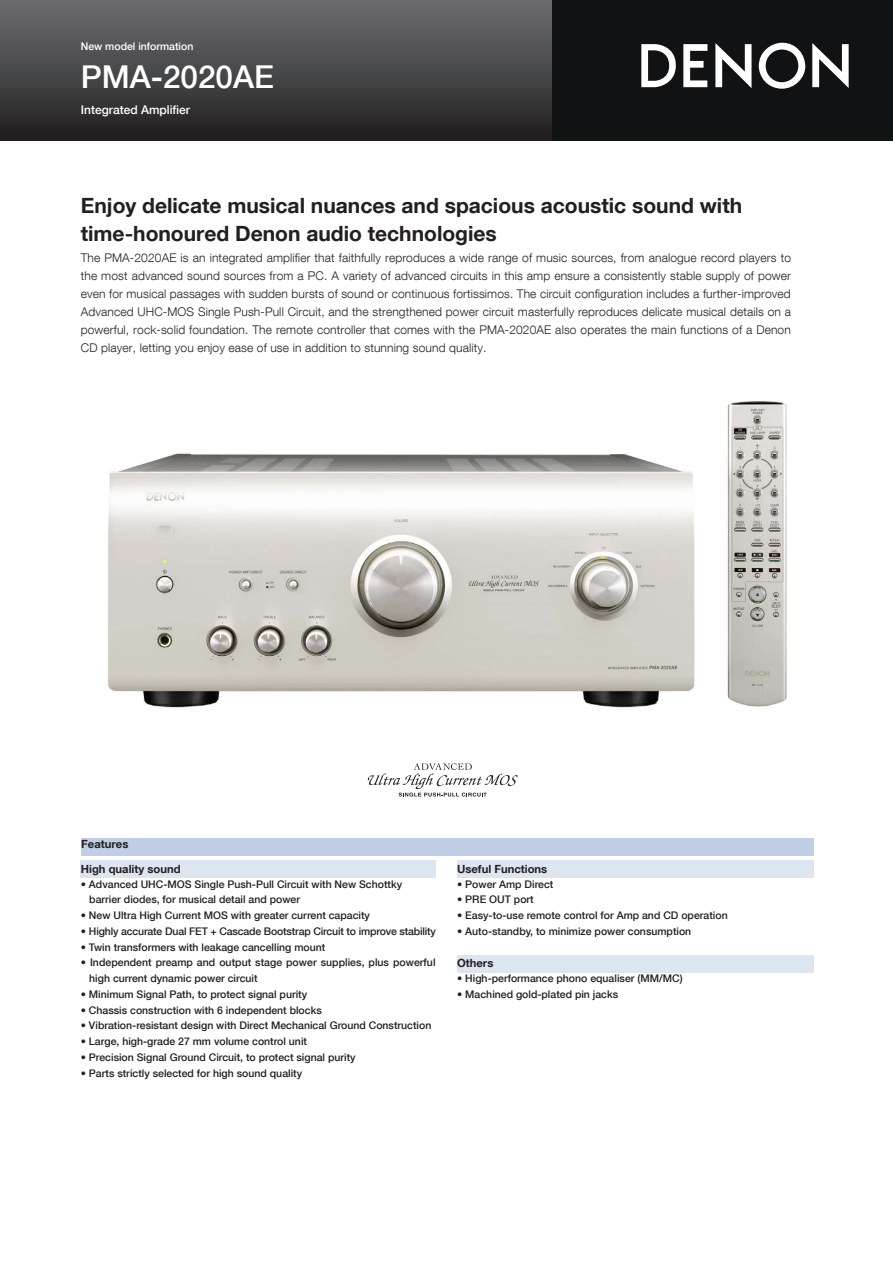
<style>
.page{position:relative;width:893px;height:1263px;background:#fff}
.page>*{position:absolute;margin:0;border:0;box-sizing:border-box;transform-origin:0 0}
.t1{font:500 31.5px "Helvetica Neue LT Com";color:#fff}
.t2{font:700 21px/28.5px "Helvetica Neue LT Com";color:#231f20}
.t3{font:300 12px/18px "Helvetica Neue LT Com";letter-spacing:.01em;color:#231f20;text-align:justify}
.t4{font:500 12px "Helvetica Neue LT Com";color:#fff}
.t5{font:700 11.25px "Helvetica Neue LT Com";color:#231f20}
.t6{font:500 10.5px/15.8px "Helvetica Neue LT Com";color:#231f20}
.t7{font:500 10.5px "Helvetica Neue LT Com";color:#fff}
</style>
<div class="page">
<img style="left:107px;top:401px;width:680px;height:307px">
<div style="left:457px;top:861px;width:357px;height:17px;background:#dde5f1"></div>
<div style="left:457px;top:955px;width:357px;height:17px;background:#dde5f1"></div>
<div style="left:81px;top:861px;width:355px;height:17px;background:#dde5f1"></div>
<div style="left:81px;top:838px;width:733px;height:17px;background:#c0cfe5"></div>
<div style="left:540px;top:0;width:353px;height:140px;background:#101214"></div>
<div style="left:0;top:0;width:551px;height:140px;background:linear-gradient(to bottom,#6d6e71,#222020)"></div>
<svg style="left:715px;top:43px;width:36px;height:45px"></svg>
<svg style="left:683px;top:44px;width:24px;height:43px"></svg>
<svg style="left:812px;top:43px;width:37px;height:45px"></svg>
<svg style="left:641px;top:44px;width:35px;height:43px"></svg>
<svg style="left:759px;top:43px;width:46px;height:46px"></svg>
<svg style="left:368px;top:763px;width:150px;height:33px"></svg>
<p class="t7" style="left:81px;top:40px;width:114px">New model information</p>
<h1 class="t1" style="left:81px;top:58px;width:195px">PMA-2020AE</h1>
<p class="t4" style="left:81px;top:102px;width:111px">Integrated Amplifier</p>
<h2 class="t2" style="left:81px;top:190px;width:663px">Enjoy delicate musical nuances and spacious acoustic sound with time-honoured Denon audio technologies</h2>
<p class="t3" style="left:81px;top:248px;width:712px">The PMA-2020AE is an integrated amplifier that faithfully reproduces a wide range of music sources, from analogue record players to the most advanced sound sources from a PC. A variety of advanced circuits in this amp ensure a consistently stable supply of power even for musical passages with sudden bursts of sound or continuous fortissimos. The circuit configuration includes a further-improved Advanced UHC-MOS Single Push-Pull Circuit, and the strengthened power circuit masterfully reproduces delicate musical details on a powerful, rock-solid foundation. The remote controller that comes with the PMA-2020AE also operates the main functions of a Denon CD player, letting you enjoy ease of use in addition to stunning sound quality.</p>
<p class="t5" style="left:81px;top:837px;width:49px">Features</p>
<p class="t5" style="left:81px;top:861px;width:101px">High quality sound</p>
<p class="t6" style="left:89px;top:876px;width:314px;text-indent:-9px">• Advanced UHC-MOS Single Push-Pull Circuit with New Schottky barrier diodes, for musical detail and power</p>
<p class="t6" style="left:81px;top:907px;width:291px">• New Ultra High Current MOS with greater current capacity</p>
<p class="t6" style="left:81px;top:923px;width:357px">• Highly accurate Dual FET + Cascade Bootstrap Circuit to improve stability</p>
<p class="t6" style="left:81px;top:939px;width:246px">• Twin transformers with leakage cancelling mount</p>
<p class="t6" style="left:89px;top:955px;width:348px;text-indent:-9px">• Independent preamp and output stage power supplies, plus powerful high current dynamic power circuit</p>
<p class="t6" style="left:81px;top:986px;width:228px">• Minimum Signal Path, to protect signal purity</p>
<p class="t6" style="left:81px;top:1002px;width:242px">• Chassis construction with 6 independent blocks</p>
<p class="t6" style="left:81px;top:1018px;width:352px">• Vibration-resistant design with Direct Mechanical Ground Construction</p>
<p class="t6" style="left:81px;top:1033px;width:228px">• Large, high-grade 27 mm volume control unit</p>
<p class="t6" style="left:81px;top:1049px;width:276px">• Precision Signal Ground Circuit, to protect signal purity</p>
<p class="t6" style="left:81px;top:1065px;width:223px">• Parts strictly selected for high sound quality</p>
<p class="t5" style="left:457px;top:861px;width:92px">Useful Functions</p>
<p class="t6" style="left:457px;top:876px;width:98px">• Power Amp Direct</p>
<p class="t6" style="left:457px;top:892px;width:78px">• PRE OUT port</p>
<p class="t6" style="left:457px;top:907px;width:272px">• Easy-to-use remote control for Amp and CD operation</p>
<p class="t6" style="left:457px;top:923px;width:236px">• Auto-standby, to minimize power consumption</p>
<p class="t5" style="left:457px;top:956px;width:38px">Others</p>
<p class="t6" style="left:457px;top:970px;width:227px">• High-performance phono equaliser (MM/MC)</p>
<p class="t6" style="left:457px;top:986px;width:163px">• Machined gold-plated pin jacks</p>
</div>
